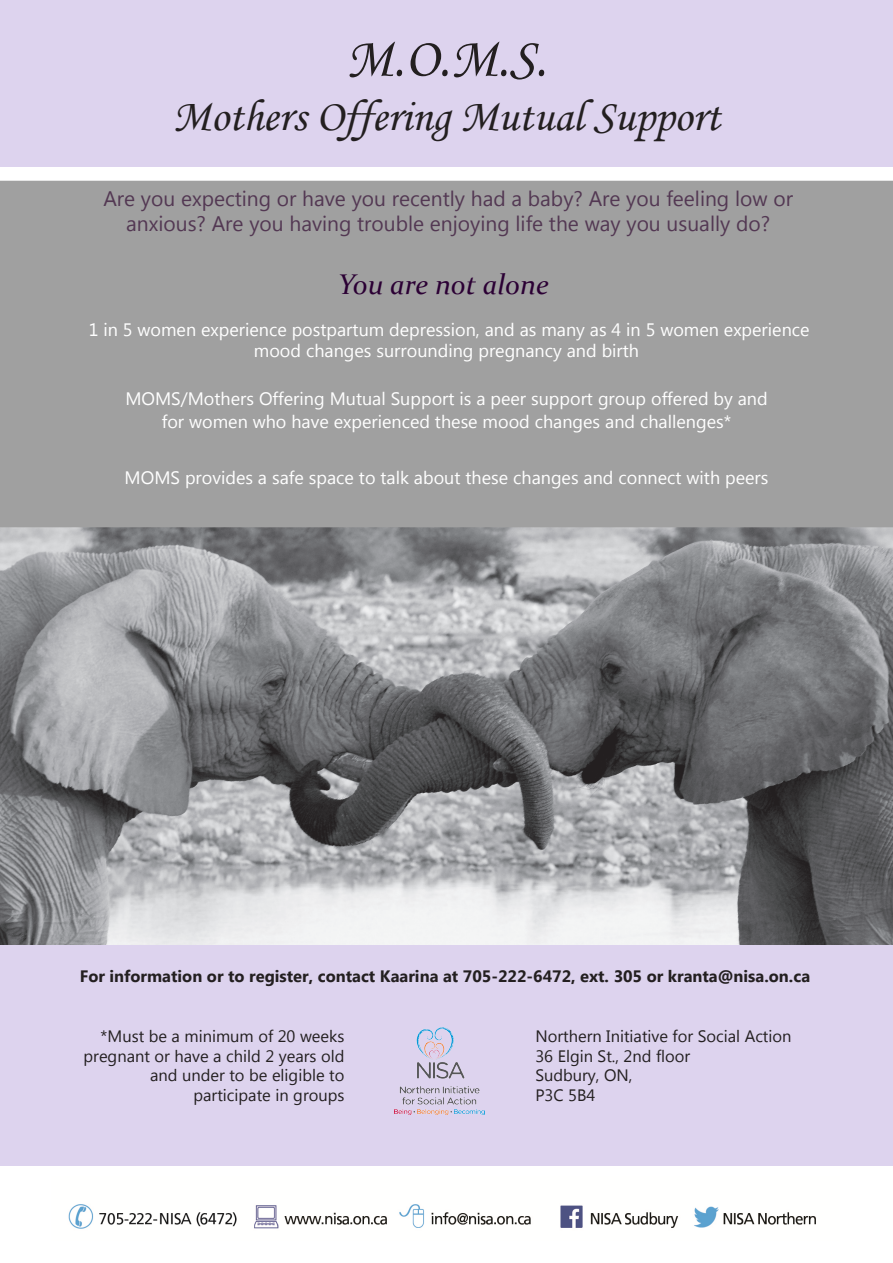
<style>
.page{position:relative;width:893px;height:1263px;background:#fff}
.page>*{position:absolute;margin:0;border:0;box-sizing:border-box;transform-origin:0 0}
.t1{font:55.5px "Monotype Corsiva";color:#231f20}
.t2{font:45px "Monotype Corsiva";color:#231f20}
.t3{font:italic 28.5px "Constantia";color:#2b0034}
.t4{font:21px "Microsoft Tai Le";color:#533853}
.t5{font:18px "Microsoft Tai Le";color:#fff}
.t6{font:16.5px "Microsoft Tai Le";color:#231f20}
.t7{font:700 16.5px "Microsoft Tai Le";color:#231f20}
</style>
<div class="page">
<img style="left:0;top:527px;width:893px;height:418px">
<div style="left:0;top:0;width:893px;height:167px;background:#ddd3ee"></div>
<div style="left:0;top:945px;width:893px;height:220px;background:#ddd3ee"></div>
<div style="left:1px;top:181px;width:891px;height:345px;background:#a0a0a0"></div>
<div style="left:0;top:181px;width:893px;height:346px;border:2px solid #a0a0a0"></div>
<img style="left:395px;top:1027px;width:90px;height:87px">
<img style="left:68px;top:1204px;width:748px;height:25px">
<p class="t1" style="left:346px;top:25px;width:202px">M.O.M.S.</p>
<p class="t2" style="left:173px;top:88px;width:549px">Mothers Offering Mutual Support</p>
<p class="t4" style="left:103px;top:187px;width:691px">Are you expecting or have you recently had a baby? Are you feeling low or</p>
<p class="t4" style="left:126px;top:212px;width:645px">anxious? Are you having trouble enjoying life the way you usually do?</p>
<p class="t3" style="left:338px;top:264px;width:212px">You are not alone</p>
<p class="t5" style="left:89px;top:319px;width:722px">1 in 5 women experience postpartum depression, and as many as 4 in 5 women experience</p>
<p class="t5" style="left:254px;top:341px;width:387px">mood changes surrounding pregnancy and birth</p>
<p class="t5" style="left:125px;top:388px;width:644px">MOMS/Mothers Offering Mutual Support is a peer support group offered by and</p>
<p class="t5" style="left:162px;top:411px;width:571px">for women who have experienced these mood changes and challenges*</p>
<p class="t5" style="left:125px;top:467px;width:645px">MOMS provides a safe space to talk about these changes and connect with peers</p>
<p class="t7" style="left:80px;top:966px;width:732px">For information or to register, contact Kaarina at 705-222-6472, ext. 305 or kranta@nisa.on.ca</p>
<p class="t6" style="left:101px;top:1026px;width:245px">*Must be a minimum of 20 weeks</p>
<p class="t6" style="left:84px;top:1046px;width:262px">pregnant or have a child 2 years old</p>
<p class="t6" style="left:150px;top:1066px;width:196px">and under to be eligible to</p>
<p class="t6" style="left:194px;top:1086px;width:152px">participate in groups</p>
<p class="t6" style="left:535px;top:1026px;width:258px">Northern Initiative for Social Action</p>
<p class="t6" style="left:535px;top:1046px;width:156px">36 Elgin St., 2nd floor</p>
<p class="t6" style="left:535px;top:1066px;width:99px">Sudbury, ON,</p>
<p class="t6" style="left:535px;top:1086px;width:62px">P3C 5B4</p>
</div>
